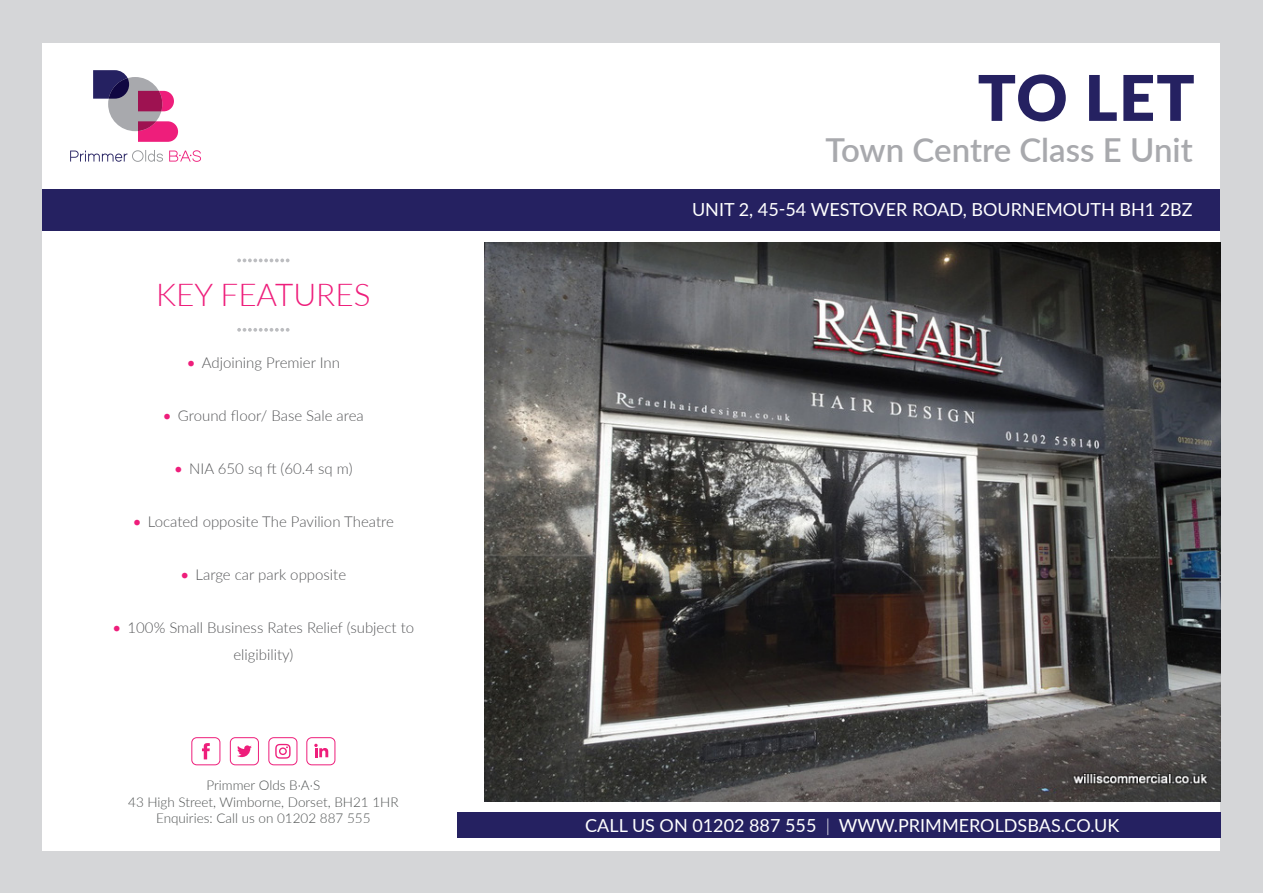
<style>
.page{position:relative;width:1263px;height:893px;background:#d5d6d8}
.page>*{position:absolute;margin:0;border:0;box-sizing:border-box;transform-origin:0 0}
.t1{font:900 63px "Lato";color:#252161}
.t2{font:600 33px "Lato";color:#a8a9ad}
.t3{font:300 31.5px "Lato";color:#ee1e7b}
.t4{font:18px "Lato";color:#fff}
.t5{font:300 15px "Lato";color:#57585a}
.t6{font:300 13.5px/16.2px "Lato";color:#4f5252;text-align:center}
.s1{font-weight:400;color:#ee1e7b}
.s2{font-weight:300}
</style>
<div class="page">
<div style="left:43px;top:43px;width:1177px;height:807px;background:#fff"></div>
<img style="left:484px;top:242px;width:736px;height:559px">
<div style="left:108px;top:77px;width:54px;height:54px;background:#a8a9ad;border-radius:50%"></div>
<svg style="left:93px;top:70px;width:36px;height:29px"></svg>
<svg style="left:138px;top:91px;width:36px;height:20px"></svg>
<svg style="left:138px;top:121px;width:40px;height:21px"></svg>
<svg style="left:70px;top:150px;width:93px;height:12px"></svg>
<svg style="left:169px;top:150px;width:32px;height:12px"></svg>
<div style="left:43px;top:189px;width:1177px;height:42px;background:#252161"></div>
<div style="left:306px;top:737px;width:29px;height:28px;border:1px solid #ee1e7b;border-radius:5px"></div>
<svg style="left:314px;top:744px;width:14px;height:13px"></svg>
<div style="left:191px;top:737px;width:29px;height:28px;border:1px solid #ee1e7b;border-radius:5px"></div>
<svg style="left:202px;top:743px;width:8px;height:16px"></svg>
<div style="left:268px;top:737px;width:29px;height:28px;border:1px solid #ee1e7b;border-radius:5px"></div>
<svg style="left:275px;top:744px;width:16px;height:15px"></svg>
<div style="left:230px;top:737px;width:29px;height:28px;border:1px solid #ee1e7b;border-radius:5px"></div>
<svg style="left:237px;top:745px;width:15px;height:12px"></svg>
<svg style="left:237px;top:328px;width:53px;height:4px"></svg>
<svg style="left:237px;top:259px;width:53px;height:3px"></svg>
<div style="left:457px;top:812px;width:763px;height:25px;background:#252161"></div>
<p class="t3" style="left:156px;top:273px;width:216px">KEY FEATURES</p>
<p class="t5" style="left:187px;top:353px;width:155px"><span class="s1">•</span> Adjoining Premier Inn</p>
<p class="t5" style="left:163px;top:406px;width:202px"><span class="s1">•</span> Ground floor/ Base Sale area</p>
<p class="t5" style="left:174px;top:459px;width:180px"><span class="s1">•</span> NIA 650 sq ft (60.4 sq m)</p>
<p class="t5" style="left:133px;top:512px;width:263px"><span class="s1">•</span> Located opposite The Pavilion Theatre</p>
<p class="t5" style="left:180px;top:565px;width:167px"><span class="s1">•</span> Large car park opposite</p>
<p class="t5" style="left:112px;top:618px;width:303px"><span class="s1">•</span> 100% Small Business Rates Relief (subject to</p>
<p class="t5" style="left:233px;top:644px;width:61px">eligibility)</p>
<p class="t6" style="left:206px;top:777px;width:115px">Primmer Olds B·A·S</p>
<p class="t6" style="left:128px;top:793px;width:272px">43 High Street, Wimborne, Dorset, BH21 1HR<br>Enquiries: Call us on 01202 887 555</p>
<p class="t1" style="left:978px;top:51px;width:218px">TO LET</p>
<p class="t2" style="left:825px;top:126px;width:369px">Town Centre Class E Unit</p>
<p class="t4" style="left:692px;top:197px;width:502px">UNIT 2, 45-54 WESTOVER ROAD, BOURNEMOUTH BH1 2BZ</p>
<p class="t4" style="left:585px;top:813px;width:536px">CALL US ON 01202 887 555 <span class="s2">|</span> WWW.PRIMMEROLDSBAS.CO.UK</p>
</div>
